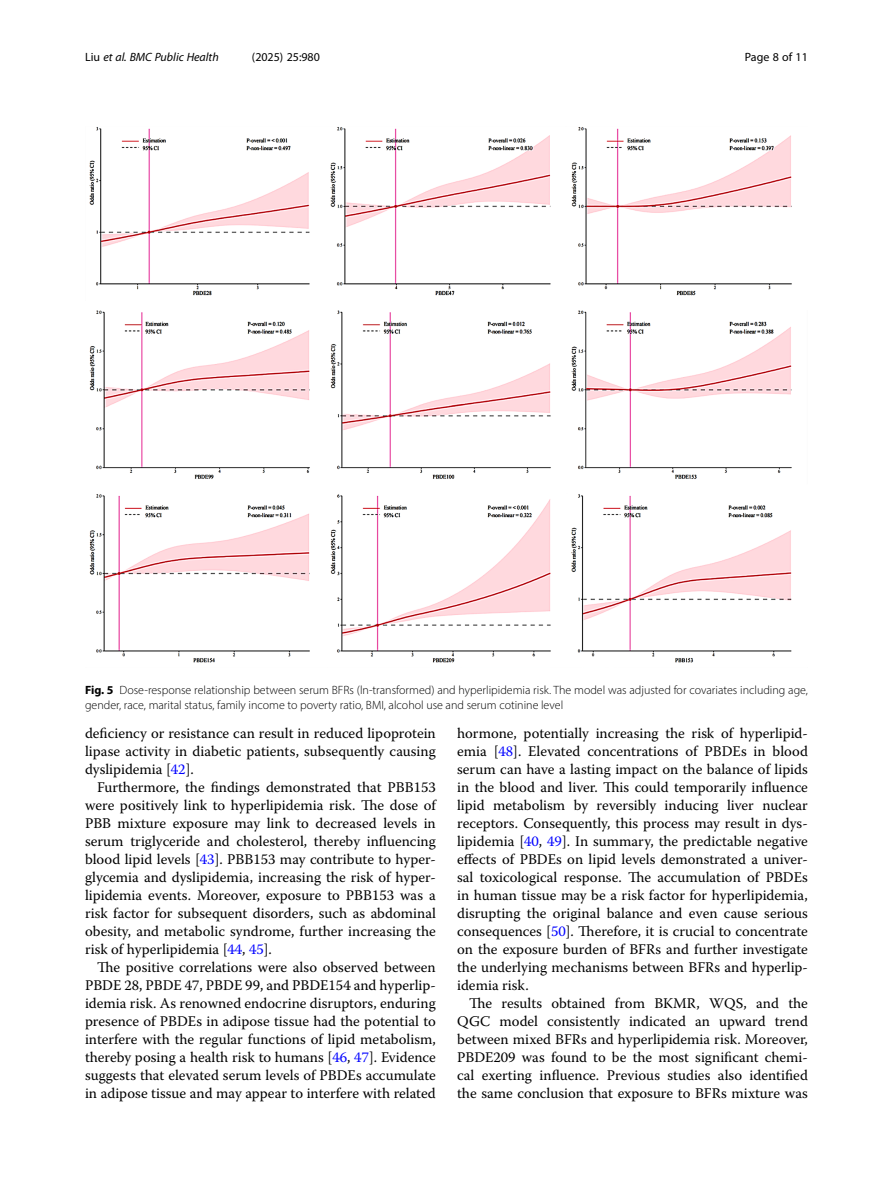
<style>
.page{position:relative;width:893px;height:1191px;background:#fff}
.page>*{position:absolute;margin:0;border:0;box-sizing:border-box;transform-origin:0 0}
.Body_Text_Indent{font:14.7px/18px "Warnock Pro";color:#000;text-align:justify}
.Figure_Caption{font:300 12px/15px "Myriad Pro";color:#000}
.t1{font:italic 12px "Myriad Pro";color:#000}
.t2{font:12px "Myriad Pro";color:#000}
.s1{font-style:normal}
.s2{font-weight:700}
.s3{color:#00f}
</style>
<div class="page">
<img style="left:89px;top:127px;width:703px;height:536px">
<p class="t1" style="left:85px;top:50px;width:135px"><span class="s1">Liu</span> et al. BMC Public Health</p>
<p class="t2" style="left:252px;top:50px;width:70px">(2025) 25:980</p>
<p class="t2" style="left:745px;top:50px;width:65px">Page 8 of 11</p>
<p class="Figure_Caption" style="left:85px;top:682px;width:724px"><span class="s2">Fig. 5</span> Dose-response relationship between serum BFRs (ln-transformed) and hyperlipidemia risk. The model was adjusted for covariates including age, gender, race, marital status, family income to poverty ratio, BMI, alcohol use and serum cotinine level</p>
<p class="Body_Text_Indent" style="left:85px;top:724px;width:352px">deficiency or resistance can result in reduced lipoprotein lipase activity in diabetic patients, subsequently causing dyslipidemia [<span class="s3">42</span>].</p>
<p class="Body_Text_Indent" style="left:85px;top:778px;width:352px;text-indent:12px">Furthermore, the findings demonstrated that PBB153 were positively link to hyperlipidemia risk. The dose of PBB mixture exposure may link to decreased levels in serum triglyceride and cholesterol, thereby influencing blood lipid levels [<span class="s3">43</span>]. PBB153 may contribute to hyper&shy;glycemia and dyslipidemia, increasing the risk of hyper&shy;lipidemia events. Moreover, exposure to PBB153 was a risk factor for subsequent disorders, such as abdominal obesity, and metabolic syndrome, further increasing the risk of hyperlipidemia [<span class="s3">44</span>, <span class="s3">45</span>].</p>
<p class="Body_Text_Indent" style="left:85px;top:958px;width:352px;text-indent:12px">The positive correlations were also observed between PBDE 28, PBDE 47, PBDE 99, and PBDE154 and hyperlip&shy;idemia risk. As renowned endocrine disruptors, enduring presence of PBDEs in adipose tissue had the potential to interfere with the regular functions of lipid metabolism, thereby posing a health risk to humans [<span class="s3">46</span>, <span class="s3">47</span>]. Evidence suggests that elevated serum levels of PBDEs accumulate in adipose tissue and may appear to interfere with related</p>
<p class="Body_Text_Indent" style="left:457px;top:724px;width:352px">hormone, potentially increasing the risk of hyperlipid&shy;emia [<span class="s3">48</span>]. Elevated concentrations of PBDEs in blood serum can have a lasting impact on the balance of lipids in the blood and liver. This could temporarily influence lipid metabolism by reversibly inducing liver nuclear receptors. Consequently, this process may result in dys&shy;lipidemia [<span class="s3">40</span>, <span class="s3">49</span>]. In summary, the predictable negative effects of PBDEs on lipid levels demonstrated a univer&shy;sal toxicological response. The accumulation of PBDEs in human tissue may be a risk factor for hyperlipidemia, disrupting the original balance and even cause serious consequences [<span class="s3">50</span>]. Therefore, it is crucial to concentrate on the exposure burden of BFRs and further investigate the underlying mechanisms between BFRs and hyperlip&shy;idemia risk.</p>
<p class="Body_Text_Indent" style="left:457px;top:994px;width:352px;text-indent:12px">The results obtained from BKMR, WQS, and the QGC model consistently indicated an upward trend between mixed BFRs and hyperlipidemia risk. Moreover, PBDE209 was found to be the most significant chemi&shy;cal exerting influence. Previous studies also identified the same conclusion that exposure to BFRs mixture was</p>
</div>
